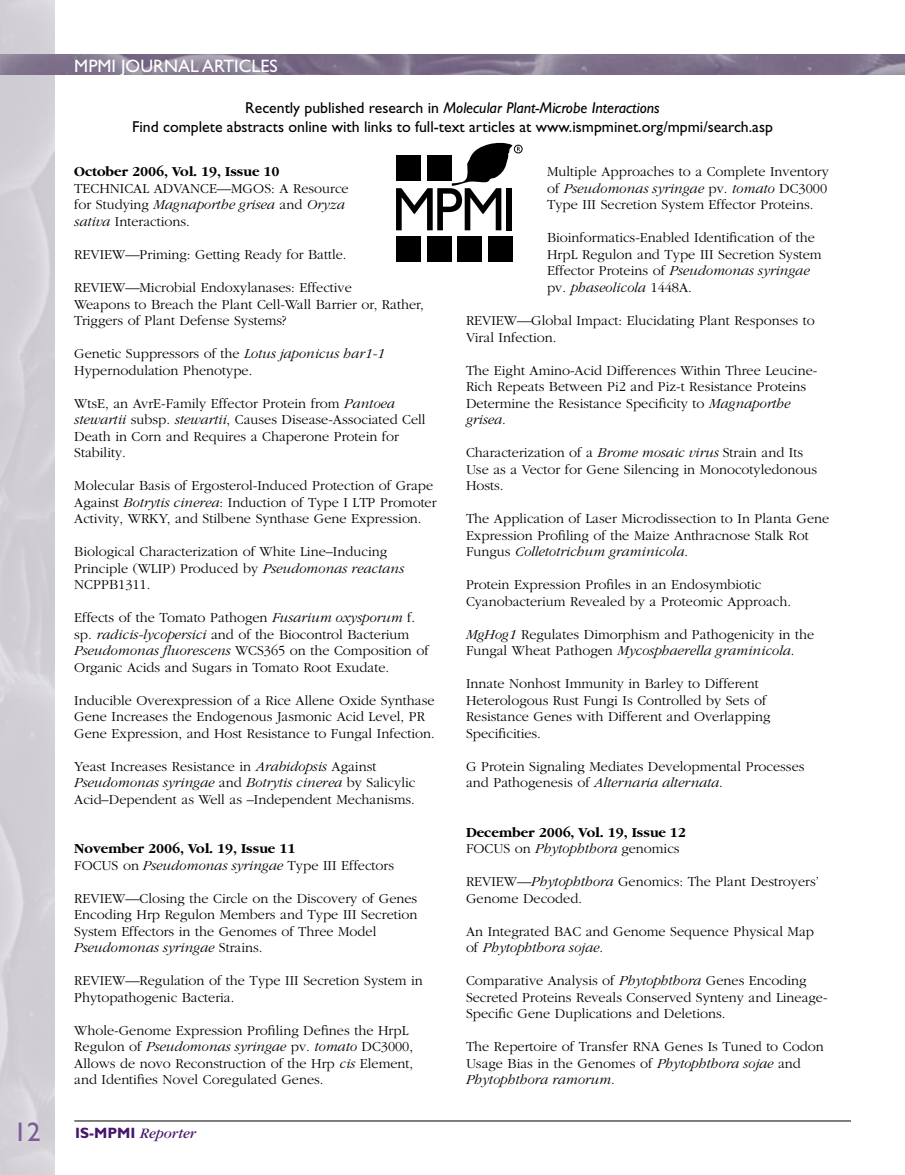
<style>
.page{position:relative;width:905px;height:1175px;background:#fff}
.page>*{position:absolute;margin:0;border:0;box-sizing:border-box;transform-origin:0 0}
.t1{font:27px "Gill Sans";color:#7d5c97}
.t2{font:18px "Gill Sans";color:#fff}
.t3{font:15.75px/18.9px "Gill Sans";color:#000;text-align:center}
.t4{font:italic 15px "Garamond";color:#46166b}
.t5{font:300 14.25px/16.5px "Garamond";color:#000}
.t6{font:700 14.25px/16.5px "Garamond";color:#000}
.s1{font-style:italic}
.s2{font-weight:300}
.s3{font-weight:300;font-style:italic}
.s4{font-family:"Gill Sans";font-weight:700;font-style:normal}
</style>
<div class="page">
<hr style="left:74px;top:1120px;width:776px;height:1px;background:#000">
<img style="left:0;top:54px;width:904px;height:20px">
<svg style="left:904px;top:54px;width:1px;height:20px"></svg>
<div style="left:514px;top:145px;width:8px;height:8px;border:1px solid #000;border-radius:50%"></div>
<svg style="left:396px;top:142px;width:124px;height:88px"></svg>
<div style="left:396px;top:236px;width:24px;height:26px;background:#000"></div>
<div style="left:427px;top:236px;width:24px;height:26px;background:#000"></div>
<div style="left:457px;top:236px;width:25px;height:26px;background:#000"></div>
<div style="left:488px;top:236px;width:24px;height:26px;background:#000"></div>
<div style="left:396px;top:156px;width:24px;height:25px;background:#000"></div>
<div style="left:427px;top:156px;width:24px;height:25px;background:#000"></div>
<p class="t2" style="left:74px;top:56px;width:205px">MPMI JOURNAL ARTICLES</p>
<p class="t3" style="left:132px;top:98px;width:642px">Recently published research in <span class="s1">Molecular Plant-Microbe Interactions<br></span>Find complete abstracts online with links to full-text articles at www.ismpminet.org/mpmi/search.asp</p>
<p class="t6" style="left:74px;top:164px;width:207px">October 2006, Vol. 19, Issue 10</p>
<p class="t5" style="left:74px;top:180px;width:276px">TECHNICAL ADVANCE—MGOS: A Resource for Studying <span class="s1">Magnaporthe grisea</span> and <span class="s1">Oryza sativa</span> Interactions.</p>
<p class="t5" style="left:74px;top:246px;width:274px">REVIEW—Priming: Getting Ready for Battle.</p>
<p class="t5" style="left:74px;top:279px;width:351px">REVIEW—Microbial Endoxylanases: Effective<br>Weapons to Breach the Plant Cell-Wall Barrier or, Rather,<br>Triggers of Plant Defense Systems?</p>
<p class="t5" style="left:74px;top:345px;width:312px">Genetic Suppressors of the <span class="s1">Lotus japonicus har1-1<br></span>Hypernodulation Phenotype.</p>
<p class="t5" style="left:74px;top:395px;width:353px">WtsE, an AvrE-Family Effector Protein from <span class="s1">Pantoea stewartii</span> subsp. <span class="s1">stewartii</span>, Causes Disease-Associated Cell Death in Corn and Requires a Chaperone Protein for Stability.</p>
<p class="t5" style="left:74px;top:477px;width:364px">Molecular Basis of Ergosterol-Induced Protection of Grape<br>Against <span class="s1">Botrytis cinerea</span>: Induction of Type I LTP Promoter<br>Activity, WRKY, and Stilbene Synthase Gene Expression.</p>
<p class="t5" style="left:74px;top:543px;width:331px">Biological Characterization of White Line–Inducing<br>Principle (WLIP) Produced by <span class="s1">Pseudomonas reactans<br></span>NCPPB1311.</p>
<p class="t5" style="left:74px;top:609px;width:356px">Effects of the Tomato Pathogen <span class="s1">Fusarium oxysporum</span> f. sp. <span class="s1">radicis-lycopersici</span> and of the Biocontrol Bacterium <span class="s1">Pseudomonas fluorescens</span> WCS365 on the Composition of Organic Acids and Sugars in Tomato Root Exudate.</p>
<p class="t5" style="left:74px;top:692px;width:362px">Inducible Overexpression of a Rice Allene Oxide Synthase<br>Gene Increases the Endogenous Jasmonic Acid Level, PR<br>Gene Expression, and Host Resistance to Fungal Infection.</p>
<p class="t5" style="left:74px;top:758px;width:342px">Yeast Increases Resistance in <span class="s1">Arabidopsis</span> Against<br><span class="s1">Pseudomonas syringae</span> and <span class="s1">Botrytis cinerea</span> by Salicylic<br>Acid–Dependent as Well as –Independent Mechanisms.</p>
<p class="t6" style="left:74px;top:840px;width:321px">November 2006, Vol. 19, Issue 11<br><span class="s2">FOCUS on</span> <span class="s3">Pseudomonas syringae</span> <span class="s2">Type III Effectors</span></p>
<p class="t5" style="left:74px;top:890px;width:345px">REVIEW—Closing the Circle on the Discovery of Genes Encoding Hrp Regulon Members and Type III Secretion System Effectors in the Genomes of Three Model <span class="s1">Pseudomonas syringae</span> Strains.</p>
<p class="t5" style="left:74px;top:972px;width:350px">REVIEW—Regulation of the Type III Secretion System in<br>Phytopathogenic Bacteria.</p>
<p class="t5" style="left:74px;top:1022px;width:340px">Whole-Genome Expression Profiling Defines the HrpL Regulon of <span class="s1">Pseudomonas syringae</span> pv. <span class="s1">tomato</span> DC3000, Allows de novo Reconstruction of the Hrp <span class="s1">cis</span> Element, and Identifies Novel Coregulated Genes.</p>
<h1 class="t1" style="left:14px;top:1116px;width:28px">12</h1>
<p class="t4" style="left:75px;top:1125px;width:123px"><span class="s4">IS-MPMI</span> Reporter</p>
<p class="t5" style="left:547px;top:164px;width:283px;text-align:justify">Multiple Approaches to a Complete Inventory of <span class="s1">Pseudomonas syringae</span> pv. <span class="s1">tomato</span> DC3000<br>Type III Secretion System Effector Proteins.</p>
<p class="t5" style="left:547px;top:230px;width:276px">Bioinformatics-Enabled Identification of the HrpL Regulon and Type III Secretion System Effector Proteins of <span class="s1">Pseudomonas syringae </span>pv. <span class="s1">phaseolicola</span> 1448A.</p>
<p class="t5" style="left:466px;top:312px;width:350px">REVIEW—Global Impact: Elucidating Plant Responses to<br>Viral Infection.</p>
<p class="t5" style="left:466px;top:362px;width:353px">The Eight Amino-Acid Differences Within Three Leucine-Rich Repeats Between Pi2 and Piz-t Resistance Proteins Determine the Resistance Specificity to <span class="s1">Magnaporthe grisea</span>.</p>
<p class="t5" style="left:466px;top:444px;width:352px">Characterization of a <span class="s1">Brome mosaic virus</span> Strain and Its<br>Use as a Vector for Gene Silencing in Monocotyledonous<br>Hosts.</p>
<p class="t5" style="left:466px;top:510px;width:365px">The Application of Laser Microdissection to In Planta Gene<br>Expression Profiling of the Maize Anthracnose Stalk Rot<br>Fungus <span class="s1">Colletotrichum graminicola</span>.</p>
<p class="t5" style="left:466px;top:576px;width:326px">Protein Expression Profiles in an Endosymbiotic<br>Cyanobacterium Revealed by a Proteomic Approach.</p>
<p class="t5" style="left:466px;top:626px;width:350px"><span class="s1">MgHog1</span> Regulates Dimorphism and Pathogenicity in the<br>Fungal Wheat Pathogen <span class="s1">Mycosphaerella graminicola</span>.</p>
<p class="t5" style="left:466px;top:675px;width:306px">Innate Nonhost Immunity in Barley to Different Heterologous Rust Fungi Is Controlled by Sets of Resistance Genes with Different and Overlapping Specificities.</p>
<p class="t5" style="left:466px;top:758px;width:340px">G Protein Signaling Mediates Developmental Processes and Pathogenesis of <span class="s1">Alternaria alternata</span>.</p>
<p class="t6" style="left:466px;top:824px;width:221px">December 2006, Vol. 19, Issue 12<br><span class="s2">FOCUS on</span> <span class="s3">Phytophthora</span> <span class="s2">genomics</span></p>
<p class="t5" style="left:466px;top:873px;width:354px">REVIEW—<span class="s1">Phytophthora</span> Genomics: The Plant Destroyers’<br>Genome Decoded.</p>
<p class="t5" style="left:466px;top:923px;width:349px">An Integrated BAC and Genome Sequence Physical Map of <span class="s1">Phytophthora sojae</span>.</p>
<p class="t5" style="left:466px;top:972px;width:363px">Comparative Analysis of <span class="s1">Phytophthora</span> Genes Encoding<br>Secreted Proteins Reveals Conserved Synteny and Lineage-<br>Specific Gene Duplications and Deletions.</p>
<p class="t5" style="left:466px;top:1038px;width:359px">The Repertoire of Transfer RNA Genes Is Tuned to Codon<br>Usage Bias in the Genomes of <span class="s1">Phytophthora sojae</span> and<br><span class="s1">Phytophthora ramorum</span>.</p>
</div>
